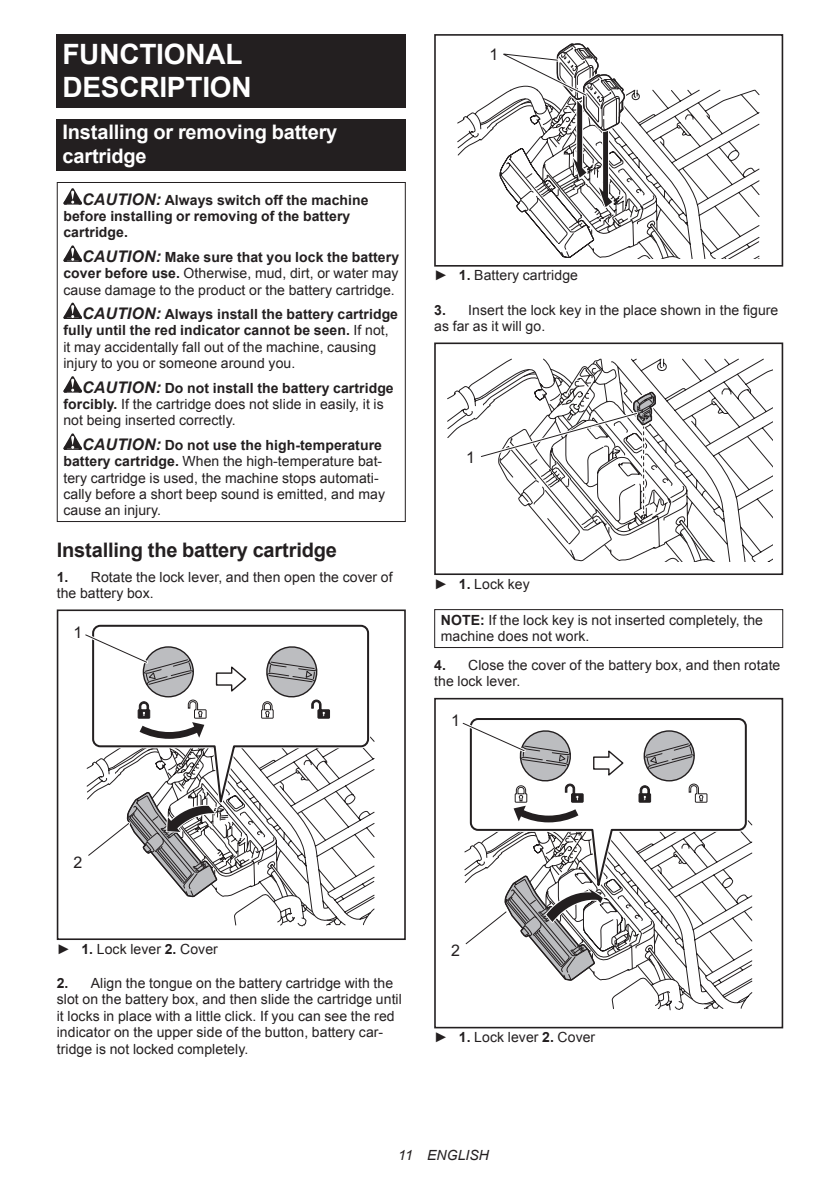
<style>
.page{position:relative;width:840px;height:1191px;background:#fff}
.page>*{position:absolute;margin:0;border:0;box-sizing:border-box;transform-origin:0 0}
.t1{font:700 28px/32.8px "Arial";letter-spacing:-.01em;color:#fff}
.t2{font:700 20px/23.4px "Arial";letter-spacing:-.01em;color:#fff}
.t3{font:700 20px "Arial";letter-spacing:-.01em;color:#231f20}
.t4{font:16px "Arial";color:#231f20}
.t5{font:14px/16.4px "Arial";letter-spacing:.005em;color:#231f20}
.t6{font:700 14px/16.4px "Arial";letter-spacing:.005em;color:#231f20}
.t7{font:italic 14px "Arial";letter-spacing:.005em;color:#231f20}
.s1{font-style:italic;font-size:16px}
.s2{font-weight:700;font-style:italic;font-size:16px}
.s3{font-weight:700}
</style>
<div class="page">
<div style="left:57px;top:34px;width:348px;height:74px;background:#231f20"></div>
<div style="left:57px;top:119px;width:348px;height:52px;background:#231f20"></div>
<svg style="left:63px;top:188px;width:19px;height:17px"></svg>
<svg style="left:63px;top:245px;width:19px;height:17px"></svg>
<svg style="left:63px;top:303px;width:19px;height:16px"></svg>
<svg style="left:63px;top:376px;width:19px;height:16px"></svg>
<svg style="left:63px;top:433px;width:19px;height:17px"></svg>
<div style="left:57px;top:182px;width:348px;height:340px;border:1px solid #231f20"></div>
<svg style="left:330px;top:738px;width:45px;height:188px"></svg>
<svg style="left:330px;top:736px;width:42px;height:88px"></svg>
<svg style="left:92px;top:624px;width:278px;height:189px"></svg>
<div style="left:57px;top:609px;width:348px;height:331px;border:2px solid #231f20"></div>
<svg style="left:85px;top:631px;width:245px;height:295px"></svg>
<svg style="left:457px;top:89px;width:302px;height:170px"></svg>
<div style="left:434px;top:238px;width:73px;height:29px;background:#fff"></div>
<div style="left:434px;top:34px;width:348px;height:233px;border:2px solid #231f20"></div>
<svg style="left:485px;top:43px;width:193px;height:216px"></svg>
<svg style="left:447px;top:358px;width:324px;height:204px"></svg>
<div style="left:434px;top:546px;width:73px;height:29px;background:#fff"></div>
<div style="left:434px;top:342px;width:348px;height:233px;border:2px solid #231f20"></div>
<svg style="left:477px;top:358px;width:236px;height:204px"></svg>
<div style="left:434px;top:609px;width:348px;height:39px;border:1px solid #231f20"></div>
<svg style="left:713px;top:821px;width:39px;height:188px"></svg>
<svg style="left:713px;top:820px;width:36px;height:88px"></svg>
<svg style="left:474px;top:718px;width:273px;height:178px"></svg>
<div style="left:434px;top:698px;width:348px;height:330px;border:2px solid #231f20"></div>
<svg style="left:462px;top:719px;width:251px;height:291px"></svg>
<h1 class="t1" style="left:62px;top:38px;width:191px">FUNCTIONAL<br>DESCRIPTION</h1>
<h2 class="t2" style="left:62px;top:121px;width:276px">Installing or removing battery cartridge</h2>
<p class="t6" style="left:63px;top:192px;width:306px;text-indent:19px"><span class="s1">CAUTION:</span> Always switch off the machine before installing or removing of the battery cartridge.</p>
<p class="t5" style="left:63px;top:249px;width:337px;text-align:justify;text-indent:19px"><span class="s2">CAUTION:</span> <span class="s3">Make sure that you lock the battery cover before use.</span> Otherwise, mud, dirt, or water may cause damage to the product or the battery cartridge.</p>
<p class="t5" style="left:63px;top:306px;width:336px;text-indent:19px"><span class="s2">CAUTION:</span> <span class="s3">Always install the battery cartridge fully until the red indicator cannot be seen.</span> If not, it may accidentally fall out of the machine, causing injury to you or someone around you.</p>
<p class="t5" style="left:63px;top:380px;width:331px;text-indent:19px"><span class="s2">CAUTION:</span> <span class="s3">Do not install the battery cartridge forcibly.</span> If the cartridge does not slide in easily, it is not being inserted correctly.</p>
<p class="t5" style="left:63px;top:437px;width:323px;text-indent:19px"><span class="s2">CAUTION:</span> <span class="s3">Do not use the high-temperature battery cartridge.</span> When the high-temperature bat&shy;tery cartridge is used, the machine stops automati&shy;cally before a short beep sound is emitted, and may cause an injury.</p>
<h2 class="t3" style="left:57px;top:536px;width:281px">Installing the battery cartridge</h2>
<p class="t5" style="left:57px;top:569px;width:337px"><span class="s3">1.</span> Rotate the lock lever, and then open the cover of the battery box.</p>
<p class="t4" style="left:74px;top:621px;width:10px">1</p>
<p class="t4" style="left:489px;top:43px;width:10px">1</p>
<p class="t5" style="left:434px;top:267px;width:145px">► <span class="s3">1.</span> Battery cartridge</p>
<p class="t5" style="left:434px;top:302px;width:345px"><span class="s3">3.</span> Insert the lock key in the place shown in the figure as far as it will go.</p>
<p class="t4" style="left:466px;top:447px;width:10px">1</p>
<p class="t5" style="left:434px;top:575px;width:97px">► <span class="s3">1.</span> Lock key</p>
<p class="t5" style="left:440px;top:612px;width:323px"><span class="s3">NOTE:</span> If the lock key is not inserted completely, the machine does not work.</p>
<p class="t5" style="left:434px;top:657px;width:347px"><span class="s3">4.</span> Close the cover of the battery box, and then rotate the lock lever.</p>
<p class="t4" style="left:451px;top:710px;width:10px">1</p>
<p class="t4" style="left:74px;top:852px;width:10px">2</p>
<p class="t5" style="left:57px;top:940px;width:162px">► <span class="s3">1.</span> Lock lever <span class="s3">2.</span> Cover</p>
<p class="t5" style="left:57px;top:975px;width:346px"><span class="s3">2.</span> Align the tongue on the battery cartridge with the slot on the battery box, and then slide the cartridge until it locks in place with a little click. If you can see the red indicator on the upper side of the button, battery car&shy;tridge is not locked completely.</p>
<p class="t4" style="left:451px;top:940px;width:10px">2</p>
<p class="t5" style="left:434px;top:1029px;width:162px">► <span class="s3">1.</span> Lock lever <span class="s3">2.</span> Cover</p>
<p class="t7" style="left:398px;top:1146px;width:92px">11 ENGLISH</p>
</div>
